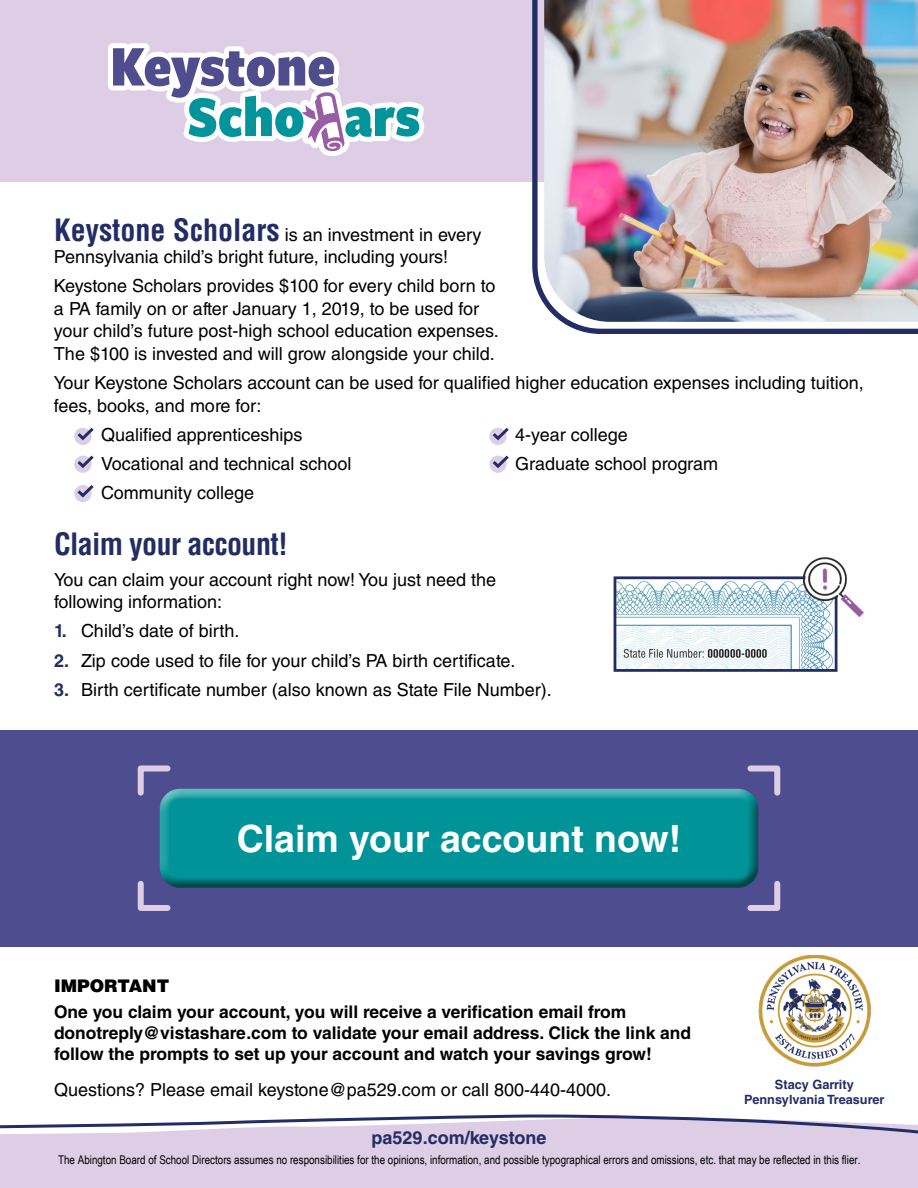
<style>
.page{position:relative;width:918px;height:1188px;background:#fff}
.page>*{position:absolute;margin:0;border:0;box-sizing:border-box;transform-origin:0 0}
.t1{font:700 37.5px "Helvetica LT Std";color:#fff}
.t2{font:700 condensed 30px "Helvetica LT Std";letter-spacing:-.02em;color:#222d65}
.t3{font:18px/22.5px "Helvetica LT Std";color:#000101}
.t4{font:700 18px "Helvetica LT Std";color:#222d65}
.t5{font:700 17.4px/20.9px "Helvetica LT Std";color:#000101}
.t6{font:900 17.4px "Helvetica LT Std";color:#000101}
.t7{font:700 12.75px/15.3px "Helvetica LT Std";color:#222d65;text-align:center}
.t8{font:12px "Arial Narrow";color:#000}
.s1{font-weight:700;font-stretch:condensed;font-size:30px;color:#222d65}
.s2{font-weight:700;color:#222d65}
</style>
<div class="page">
<div style="left:0;top:730px;width:918px;height:216px;background:#4e4d8f"></div>
<div style="left:0;top:0;width:918px;height:181px;background:#ddcde5"></div>
<svg style="left:530px;top:0;width:388px;height:334px"></svg>
<img style="left:544px;top:0;width:374px;height:322px">
<svg style="left:108px;top:43px;width:316px;height:113px"></svg>
<div style="left:0;top:1141px;width:918px;height:47px;background:#ddcde5"></div>
<svg style="left:0;top:1114px;width:918px;height:27px"></svg>
<img style="left:618px;top:580px;width:215px;height:88px">
<div style="left:614px;top:576px;width:223px;height:96px;border:3px solid #222d65"></div>
<img style="left:804px;top:557px;width:59px;height:59px">
<div style="left:148px;top:778px;width:616px;height:106px;background:#fff;opacity:.5"></div>
<div style="left:154px;top:793px;width:615px;height:103px;background:#000;opacity:.5"></div>
<div style="left:74px;top:428px;width:18px;height:17px;background:#ddcde5;border-radius:50%"></div>
<svg style="left:74px;top:427px;width:20px;height:15px"></svg>
<div style="left:74px;top:456px;width:18px;height:17px;background:#ddcde5;border-radius:50%"></div>
<svg style="left:74px;top:455px;width:20px;height:15px"></svg>
<div style="left:74px;top:485px;width:18px;height:17px;background:#ddcde5;border-radius:50%"></div>
<svg style="left:74px;top:485px;width:20px;height:15px"></svg>
<div style="left:489px;top:428px;width:18px;height:17px;background:#ddcde5;border-radius:50%"></div>
<svg style="left:489px;top:427px;width:20px;height:14px"></svg>
<div style="left:489px;top:456px;width:18px;height:17px;background:#ddcde5;border-radius:50%"></div>
<svg style="left:489px;top:455px;width:20px;height:15px"></svg>
<svg style="left:137px;top:765px;width:37px;height:34px"></svg>
<svg style="left:137px;top:878px;width:37px;height:33px"></svg>
<svg style="left:744px;top:765px;width:37px;height:34px"></svg>
<svg style="left:744px;top:878px;width:37px;height:33px"></svg>
<img style="left:758px;top:955px;width:113px;height:112px">
<p class="t3" style="left:54px;top:223px;width:429px"><span class="s1">Keystone Scholars</span> is an investment in every<br>Pennsylvania child’s bright future, including yours!</p>
<p class="t3" style="left:54px;top:275px;width:446px">Keystone Scholars provides $100 for every child born to a PA family on or after January 1, 2019, to be used for your child’s future post-high school education expenses.<br>The $100 is invested and will grow alongside your child.</p>
<p class="t3" style="left:54px;top:371px;width:811px">Your Keystone Scholars account can be used for qualified higher education expenses including tuition, fees, books, and more for:</p>
<p class="t3" style="left:101px;top:420px;width:252px;line-height:29.2px">Qualified apprenticeships<br>Vocational and technical school<br>Community college</p>
<p class="t3" style="left:515px;top:420px;width:204px;line-height:29.2px">4-year college<br>Graduate school program</p>
<h2 class="t2" style="left:54px;top:525px;width:236px">Claim your account!</h2>
<p class="t3" style="left:54px;top:568px;width:444px">You can claim your account right now! You just need the following information:</p>
<p class="t3" style="left:54px;top:620px;width:187px"><span class="s2">1.</span> Child’s date of birth.</p>
<p class="t3" style="left:54px;top:649px;width:463px"><span class="s2">2.</span> Zip code used to file for your child’s PA birth certificate.</p>
<p class="t3" style="left:54px;top:678px;width:499px"><span class="s2">3.</span> Birth certificate number (also known as State File Number).</p>
<h1 class="t1" style="left:237px;top:816px;width:446px">Claim your account now!</h1>
<p class="t6" style="left:54px;top:975px;width:117px">IMPORTANT</p>
<p class="t5" style="left:54px;top:1001px;width:639px">One you claim your account, you will receive a verification email from donotreply@vistashare.com to validate your email address. Click the link and follow the prompts to set up your account and watch your savings grow!</p>
<p class="t3" style="left:54px;top:1078px;width:559px">Questions? Please email keystone@pa529.com or call 800-440-4000.</p>
<p class="t7" style="left:744px;top:1077px;width:142px">Stacy Garrity<br>Pennsylvania Treasurer</p>
<p class="t4" style="left:372px;top:1126px;width:176px">pa529.com/keystone</p>
<p class="t8" style="left:58px;top:1151px;width:804px">The Abington Board of School Directors assumes no responsibilities for the opinions, information, and possible typographical errors and omissions, etc. that may be reflected in this flier.</p>
</div>
